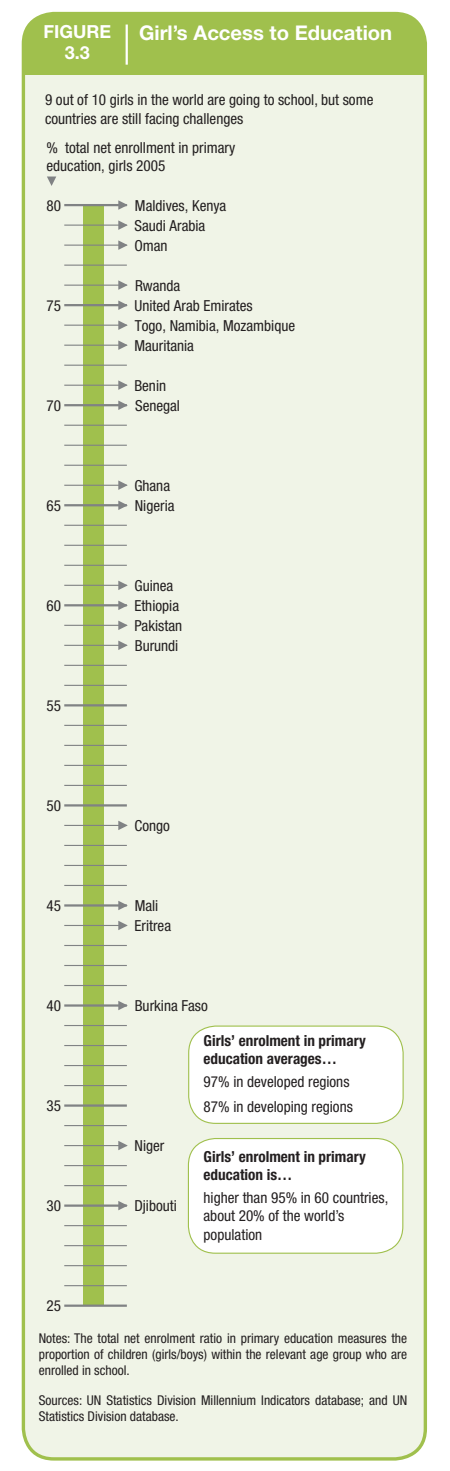
<style>
.page{position:relative;width:450px;height:1471px;background:#fff}
.page>*{position:absolute;margin:0;border:0;box-sizing:border-box;transform-origin:0 0}
.t1{font:700 20.25px "Helvetica Neue";color:#fff}
.t2{font:700 18px/21.6px "Helvetica Neue";color:#fff;text-align:center}
.t3{font:condensed 15.3px/20px "Helvetica Neue";color:#231f20}
.t4{font:700 condensed 15.3px/18.2px "Helvetica Neue";color:#231f20}
.t5{font:condensed 13.5px/16.2px "Helvetica Neue";color:#231f20;text-align:justify}
</style>
<div class="page">
<div style="left:23px;top:14px;width:402px;height:1444px;background:#f0f4e7;border-radius:30px"></div>
<div style="left:23px;top:26px;width:402px;height:49px;background:#a0c04d"></div>
<div style="left:23px;top:14px;width:402px;height:31px;background:#a0c04d"></div>
<div style="left:22px;top:12px;width:405px;height:1448px;border:3px solid #a0c04d;border-radius:30px"></div>
<div style="left:83px;top:205px;width:21px;height:1100px;background:#a0c04d"></div>
<hr style="left:64px;top:1284px;width:63px;height:1px;background:#808284">
<hr style="left:64px;top:1264px;width:63px;height:1px;background:#808284">
<hr style="left:64px;top:1244px;width:63px;height:1px;background:#808284">
<hr style="left:64px;top:1224px;width:63px;height:1px;background:#808284">
<hr style="left:64px;top:1184px;width:63px;height:1px;background:#808284">
<hr style="left:64px;top:1164px;width:63px;height:1px;background:#808284">
<hr style="left:64px;top:1144px;width:63px;height:1px;background:#808284">
<hr style="left:64px;top:1124px;width:63px;height:1px;background:#808284">
<hr style="left:64px;top:1084px;width:63px;height:1px;background:#808284">
<hr style="left:64px;top:1064px;width:63px;height:1px;background:#808284">
<hr style="left:64px;top:1044px;width:63px;height:1px;background:#808284">
<hr style="left:64px;top:1024px;width:63px;height:1px;background:#808284">
<hr style="left:64px;top:984px;width:63px;height:1px;background:#808284">
<hr style="left:64px;top:964px;width:63px;height:1px;background:#808284">
<hr style="left:64px;top:944px;width:63px;height:1px;background:#808284">
<hr style="left:64px;top:924px;width:63px;height:1px;background:#808284">
<hr style="left:64px;top:884px;width:63px;height:2px;background:#808284">
<hr style="left:64px;top:864px;width:63px;height:2px;background:#808284">
<hr style="left:64px;top:844px;width:63px;height:2px;background:#808284">
<hr style="left:64px;top:824px;width:63px;height:2px;background:#808284">
<hr style="left:64px;top:784px;width:63px;height:2px;background:#808284">
<hr style="left:64px;top:764px;width:63px;height:2px;background:#808284">
<hr style="left:64px;top:744px;width:63px;height:2px;background:#808284">
<hr style="left:64px;top:724px;width:63px;height:2px;background:#808284">
<hr style="left:64px;top:684px;width:63px;height:2px;background:#808284">
<hr style="left:64px;top:664px;width:63px;height:2px;background:#808284">
<hr style="left:64px;top:644px;width:63px;height:2px;background:#808284">
<hr style="left:64px;top:624px;width:63px;height:2px;background:#808284">
<hr style="left:64px;top:584px;width:63px;height:2px;background:#808284">
<hr style="left:64px;top:564px;width:63px;height:2px;background:#808284">
<hr style="left:64px;top:544px;width:63px;height:2px;background:#808284">
<hr style="left:64px;top:524px;width:63px;height:2px;background:#808284">
<hr style="left:64px;top:484px;width:63px;height:2px;background:#808284">
<hr style="left:64px;top:464px;width:63px;height:2px;background:#808284">
<hr style="left:64px;top:444px;width:63px;height:2px;background:#808284">
<hr style="left:64px;top:424px;width:63px;height:2px;background:#808284">
<hr style="left:64px;top:384px;width:63px;height:2px;background:#808284">
<hr style="left:64px;top:364px;width:63px;height:2px;background:#808284">
<hr style="left:64px;top:344px;width:63px;height:2px;background:#808284">
<hr style="left:64px;top:324px;width:63px;height:2px;background:#808284">
<hr style="left:64px;top:284px;width:63px;height:2px;background:#808284">
<hr style="left:64px;top:264px;width:63px;height:2px;background:#808284">
<hr style="left:64px;top:244px;width:63px;height:2px;background:#808284">
<hr style="left:64px;top:224px;width:63px;height:2px;background:#808284">
<hr style="left:64px;top:1304px;width:63px;height:2px;background:#808284">
<hr style="left:64px;top:1204px;width:63px;height:2px;background:#808284">
<hr style="left:64px;top:1104px;width:63px;height:2px;background:#808284">
<hr style="left:64px;top:1004px;width:63px;height:2px;background:#808284">
<hr style="left:64px;top:904px;width:63px;height:2px;background:#808284">
<hr style="left:64px;top:804px;width:63px;height:2px;background:#808284">
<hr style="left:64px;top:704px;width:63px;height:2px;background:#808284">
<hr style="left:64px;top:604px;width:63px;height:2px;background:#808284">
<hr style="left:64px;top:504px;width:63px;height:2px;background:#808284">
<hr style="left:64px;top:404px;width:63px;height:2px;background:#808284">
<hr style="left:64px;top:304px;width:63px;height:2px;background:#808284">
<hr style="left:64px;top:204px;width:63px;height:2px;background:#808284">
<svg style="left:118px;top:200px;width:10px;height:10px"></svg>
<svg style="left:118px;top:220px;width:10px;height:10px"></svg>
<svg style="left:118px;top:240px;width:10px;height:10px"></svg>
<svg style="left:118px;top:280px;width:10px;height:10px"></svg>
<svg style="left:118px;top:300px;width:10px;height:10px"></svg>
<svg style="left:118px;top:320px;width:10px;height:10px"></svg>
<svg style="left:118px;top:340px;width:10px;height:10px"></svg>
<svg style="left:118px;top:380px;width:10px;height:10px"></svg>
<svg style="left:118px;top:400px;width:10px;height:10px"></svg>
<svg style="left:118px;top:480px;width:10px;height:10px"></svg>
<svg style="left:118px;top:500px;width:10px;height:10px"></svg>
<svg style="left:118px;top:580px;width:10px;height:10px"></svg>
<svg style="left:118px;top:600px;width:10px;height:10px"></svg>
<svg style="left:118px;top:620px;width:10px;height:10px"></svg>
<svg style="left:118px;top:640px;width:10px;height:10px"></svg>
<svg style="left:118px;top:820px;width:10px;height:10px"></svg>
<svg style="left:118px;top:901px;width:10px;height:9px"></svg>
<svg style="left:118px;top:921px;width:10px;height:9px"></svg>
<svg style="left:118px;top:1001px;width:10px;height:9px"></svg>
<svg style="left:118px;top:1141px;width:10px;height:9px"></svg>
<svg style="left:118px;top:1201px;width:10px;height:9px"></svg>
<svg style="left:47px;top:176px;width:9px;height:10px"></svg>
<div style="left:189px;top:1025px;width:214px;height:98px;background:#fff;border-radius:27px"></div>
<div style="left:188px;top:1025px;width:215px;height:98px;border:1px solid #a0c04d;border-radius:27px"></div>
<div style="left:188px;top:1138px;width:215px;height:114px;background:#fff;border-radius:27px"></div>
<div style="left:188px;top:1137px;width:215px;height:116px;border:1px solid #a0c04d;border-radius:27px"></div>
<hr style="left:125px;top:25px;width:3px;height:40px;background:#fff">
<p class="t2" style="left:44px;top:22px;width:69px">FIGURE<br>3.3</p>
<p class="t1" style="left:139px;top:26px;width:255px">Girl’s Access to Education</p>
<p class="t3" style="left:45px;top:92px;width:330px;line-height:18.2px">9 out of 10 girls in the world are going to school, but some countries are still facing challenges</p>
<p class="t3" style="left:46px;top:140px;width:190px;line-height:18.2px">% total net enrollment in primary education, girls 2005</p>
<p class="t3" style="left:134px;top:197px;width:93px">Maldives, Kenya<br>Saudi Arabia<br>Oman</p>
<p class="t3" style="left:134px;top:277px;width:162px">Rwanda<br>United Arab Emirates<br>Togo, Namibia, Mozambique<br>Mauritania</p>
<p class="t3" style="left:134px;top:377px;width:47px">Benin<br>Senegal</p>
<p class="t3" style="left:46px;top:197px;width:16px">80</p>
<p class="t3" style="left:46px;top:297px;width:16px">75</p>
<p class="t3" style="left:46px;top:397px;width:16px">70</p>
<p class="t3" style="left:46px;top:497px;width:16px">65</p>
<p class="t3" style="left:46px;top:596px;width:16px">60</p>
<p class="t3" style="left:46px;top:696px;width:16px">55</p>
<p class="t3" style="left:46px;top:796px;width:16px">50</p>
<p class="t3" style="left:46px;top:896px;width:16px">45</p>
<p class="t3" style="left:46px;top:996px;width:16px">40</p>
<p class="t3" style="left:46px;top:1096px;width:16px">35</p>
<p class="t3" style="left:46px;top:1196px;width:16px">30</p>
<p class="t3" style="left:46px;top:1296px;width:16px">25</p>
<p class="t3" style="left:134px;top:477px;width:42px">Ghana<br>Nigeria</p>
<p class="t3" style="left:134px;top:577px;width:49px">Guinea<br>Ethiopia<br>Pakistan<br>Burundi</p>
<p class="t3" style="left:134px;top:816px;width:37px">Congo</p>
<p class="t3" style="left:134px;top:896px;width:38px">Mali<br>Eritrea</p>
<p class="t3" style="left:135px;top:996px;width:75px">Burkina Faso</p>
<p class="t3" style="left:135px;top:1136px;width:31px">Niger</p>
<p class="t3" style="left:134px;top:1196px;width:44px">Djibouti</p>
<p class="t4" style="left:203px;top:1032px;width:164px">Girls’ enrolment in primary education averages…</p>
<p class="t3" style="left:203px;top:1070px;width:151px;line-height:25px">97% in developed regions<br>87% in developing regions</p>
<p class="t4" style="left:203px;top:1148px;width:164px">Girls’ enrolment in primary education is…</p>
<p class="t3" style="left:203px;top:1189px;width:186px;line-height:18.2px">higher than 95% in 60 countries, about 20% of the world’s population</p>
<p class="t5" style="left:39px;top:1331px;width:370px">Notes: The total net enrolment ratio in primary education measures the proportion of children (girls/boys) within the relevant age group who are enrolled in school.</p>
<p class="t5" style="left:39px;top:1393px;width:370px">Sources: UN Statistics Division Millennium Indicators database; and UN<br>Statistics Division database.</p>
</div>
